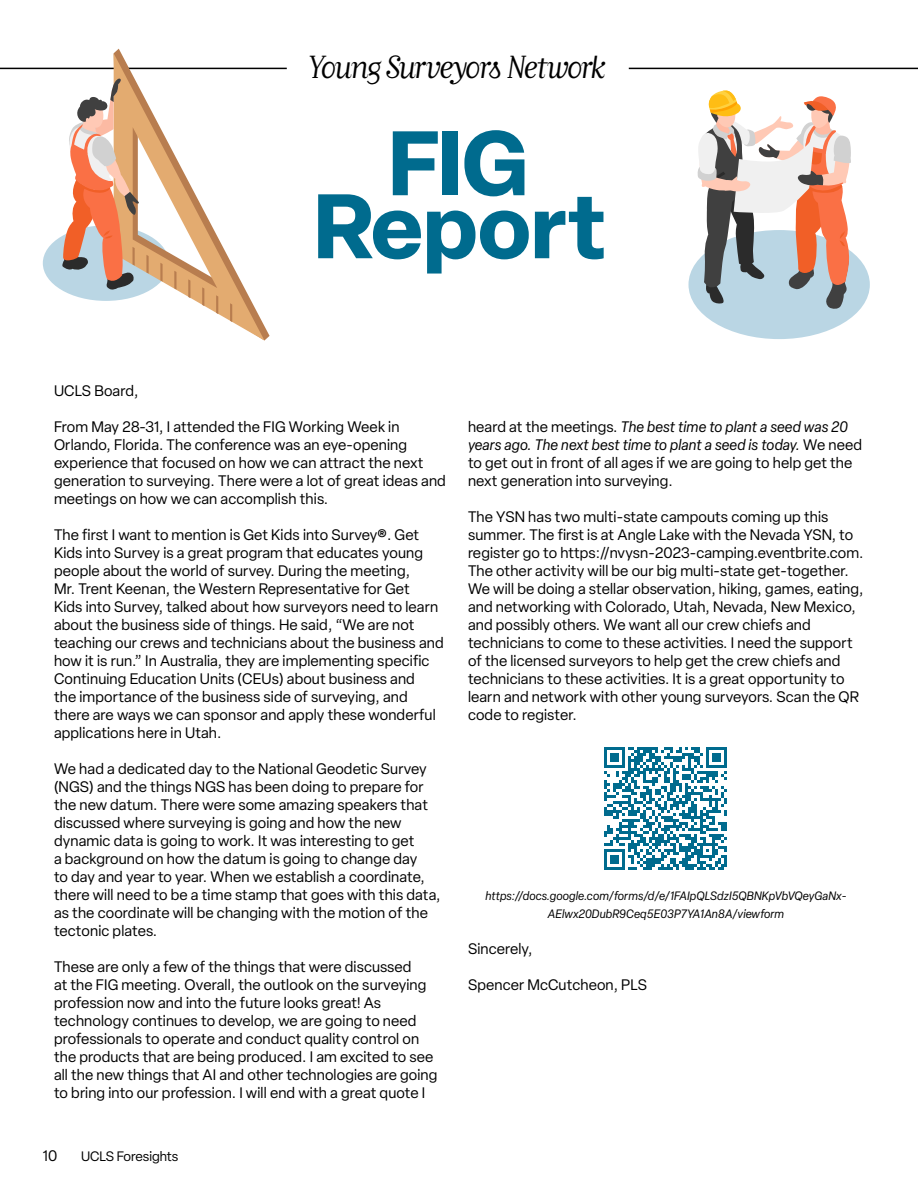
<style>
.page{position:relative;width:918px;height:1188px;background:#fff}
.page>*{position:absolute;margin:0;border:0;box-sizing:border-box;transform-origin:0 0}
.t1{font:700 90px "Elza";letter-spacing:-.01em;color:#006b8e}
.t2{font:31.5px "Matrix II Script OT";letter-spacing:-.06em;color:#000}
.t3{font:15px/18px "Elza";letter-spacing:.01em;color:#000}
.t4{font:13.5px "Elza";letter-spacing:-.005em;color:#000}
.t5{font:italic 12px/18px "Elza";letter-spacing:.01em;color:#000;text-align:center}
.s1{font-style:italic}
</style>
<div class="page">
<svg style="left:604px;top:747px;width:123px;height:123px"></svg>
<svg style="left:724px;top:855px;width:3px;height:12px"></svg>
<hr style="left:0;top:68px;width:287px;height:1px;background:#000">
<hr style="left:629px;top:68px;width:289px;height:1px;background:#000">
<div style="left:43px;top:225px;width:126px;height:76px;background:#bad6e4;border-radius:50%"></div>
<svg style="left:62px;top:53px;width:202px;height:287px"></svg>
<div style="left:688px;top:230px;width:182px;height:109px;background:#bad6e4;border-radius:50%"></div>
<svg style="left:697px;top:90px;width:154px;height:220px"></svg>
<h2 class="t2" style="left:308px;top:49px;width:298px">Young Surveyors Network</h2>
<h1 class="t1" style="left:388px;top:99px;width:142px">FIG</h1>
<h1 class="t1" style="left:314px;top:162px;width:294px">Report</h1>
<p class="t3" style="left:54px;top:382px;width:86px">UCLS Board,</p>
<p class="t3" style="left:54px;top:418px;width:393px">From May 28-31, I attended the FIG Working Week in Orlando, Florida. The conference was an eye-opening experience that focused on how we can attract the next generation to surveying. There were a lot of great ideas and meetings on how we can accomplish this.</p>
<p class="t3" style="left:54px;top:526px;width:391px">The first I want to mention is Get Kids into Survey®. Get Kids into Survey is a great program that educates young people about the world of survey. During the meeting,<br>Mr. Trent Keenan, the Western Representative for Get<br>Kids into Survey, talked about how surveyors need to learn about the business side of things. He said, “We are not teaching our crews and technicians about the business and how it is run.” In Australia, they are implementing specific Continuing Education Units (CEUs) about business and<br>the importance of the business side of surveying, and there are ways we can sponsor and apply these wonderful applications here in Utah.</p>
<p class="t3" style="left:54px;top:760px;width:388px">We had a dedicated day to the National Geodetic Survey (NGS) and the things NGS has been doing to prepare for the new datum. There were some amazing speakers that discussed where surveying is going and how the new dynamic data is going to work. It was interesting to get<br>a background on how the datum is going to change day<br>to day and year to year. When we establish a coordinate, there will need to be a time stamp that goes with this data, as the coordinate will be changing with the motion of the tectonic plates.</p>
<p class="t3" style="left:54px;top:958px;width:385px">These are only a few of the things that were discussed<br>at the FIG meeting. Overall, the outlook on the surveying profession now and into the future looks great! As technology continues to develop, we are going to need professionals to operate and conduct quality control on the products that are being produced. I am excited to see all the new things that AI and other technologies are going to bring into our profession. I will end with a great quote I</p>
<p class="t3" style="left:43px;top:1147px;width:16px">10</p>
<p class="t4" style="left:81px;top:1147px;width:99px">UCLS Foresights</p>
<p class="t3" style="left:468px;top:418px;width:396px">heard at the meetings. <span class="s1">The best time to plant a seed was 20 years ago. The next best time to plant a seed is today.</span> We need to get out in front of all ages if we are going to help get the next generation into surveying.</p>
<p class="t3" style="left:468px;top:508px;width:397px">The YSN has two multi-state campouts coming up this summer. The first is at Angle Lake with the Nevada YSN, to register go to https://nvysn-2023-camping.eventbrite.com.<br>The other activity will be our big multi-state get-together.<br>We will be doing a stellar observation, hiking, games, eating, and networking with Colorado, Utah, Nevada, New Mexico, and possibly others. We want all our crew chiefs and technicians to come to these activities. I need the support of the licensed surveyors to help get the crew chiefs and technicians to these activities. It is a great opportunity to learn and network with other young surveyors. Scan the QR code to register.</p>
<p class="t5" style="left:485px;top:887px;width:363px">https://docs.google.com/forms/d/e/1FAIpQLSdzI5QBNKpVbVQeyGaNx-<br>AElwx20DubR9Ceq5E03P7YA1An8A/viewform</p>
<p class="t3" style="left:468px;top:940px;width:66px">Sincerely,</p>
<p class="t3" style="left:468px;top:976px;width:180px">Spencer McCutcheon, PLS</p>
</div>
